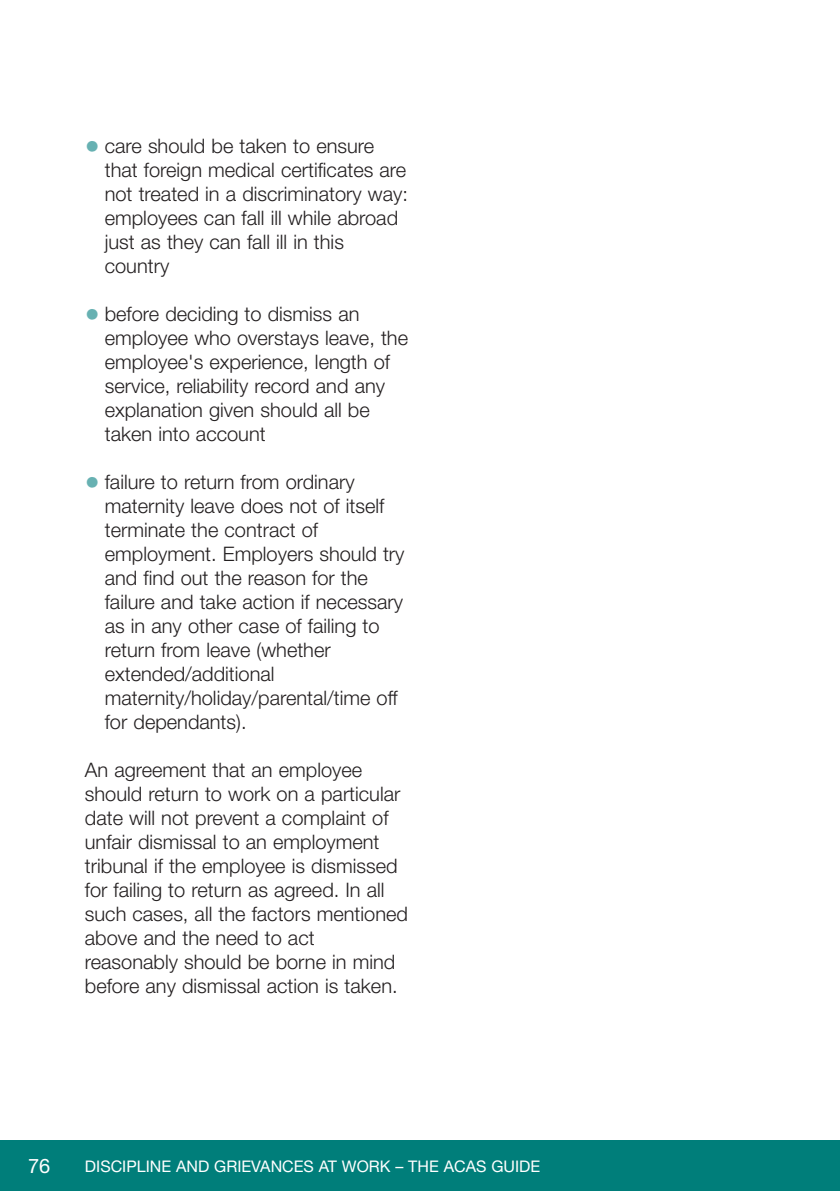
<style>
.page{position:relative;width:840px;height:1191px;background:#fff}
.page>*{position:absolute;margin:0;border:0;box-sizing:border-box;transform-origin:0 0}
.t1{font:300 20px/24px "Helvetica Neue";color:#231f20}
.t2{font:20px "Helvetica Neue";color:#fff}
.t3{font:16px "Helvetica Neue";color:#fff}
.s1{font-size:30px;color:#67b1b2}
</style>
<div class="page">
<div style="left:0;top:1140px;width:839px;height:51px;background:#007e7a"></div>
<p class="t1" style="left:105px;top:136px;width:304px;text-indent:-20px"><span class="s1">•</span> care should be taken to ensure that foreign medical certificates are not treated in a discriminatory way: employees can fall ill while abroad just as they can fall ill in this country</p>
<p class="t1" style="left:105px;top:304px;width:304px;text-indent:-20px"><span class="s1">•</span> before deciding to dismiss an employee who overstays leave, the employee's experience, length of service, reliability record and any explanation given should all be taken into account</p>
<p class="t1" style="left:105px;top:472px;width:301px;text-indent:-20px"><span class="s1">•</span> failure to return from ordinary maternity leave does not of itself terminate the contract of employment. Employers should try and find out the reason for the failure and take action if necessary as in any other case of failing to return from leave (whether extended/additional maternity/holiday/parental/time off for dependants).</p>
<p class="t1" style="left:85px;top:760px;width:324px">An agreement that an employee should return to work on a particular date will not prevent a complaint of unfair dismissal to an employment tribunal if the employee is dismissed for failing to return as agreed. In all such cases, all the factors mentioned above and the need to act reasonably should be borne in mind before any dismissal action is taken.</p>
<p class="t2" style="left:28px;top:1159px;width:24px">76</p>
<p class="t3" style="left:85px;top:1160px;width:456px">DISCIPLINE AND GRIEVANCES AT WORK – THE ACAS GUIDE</p>
</div>
